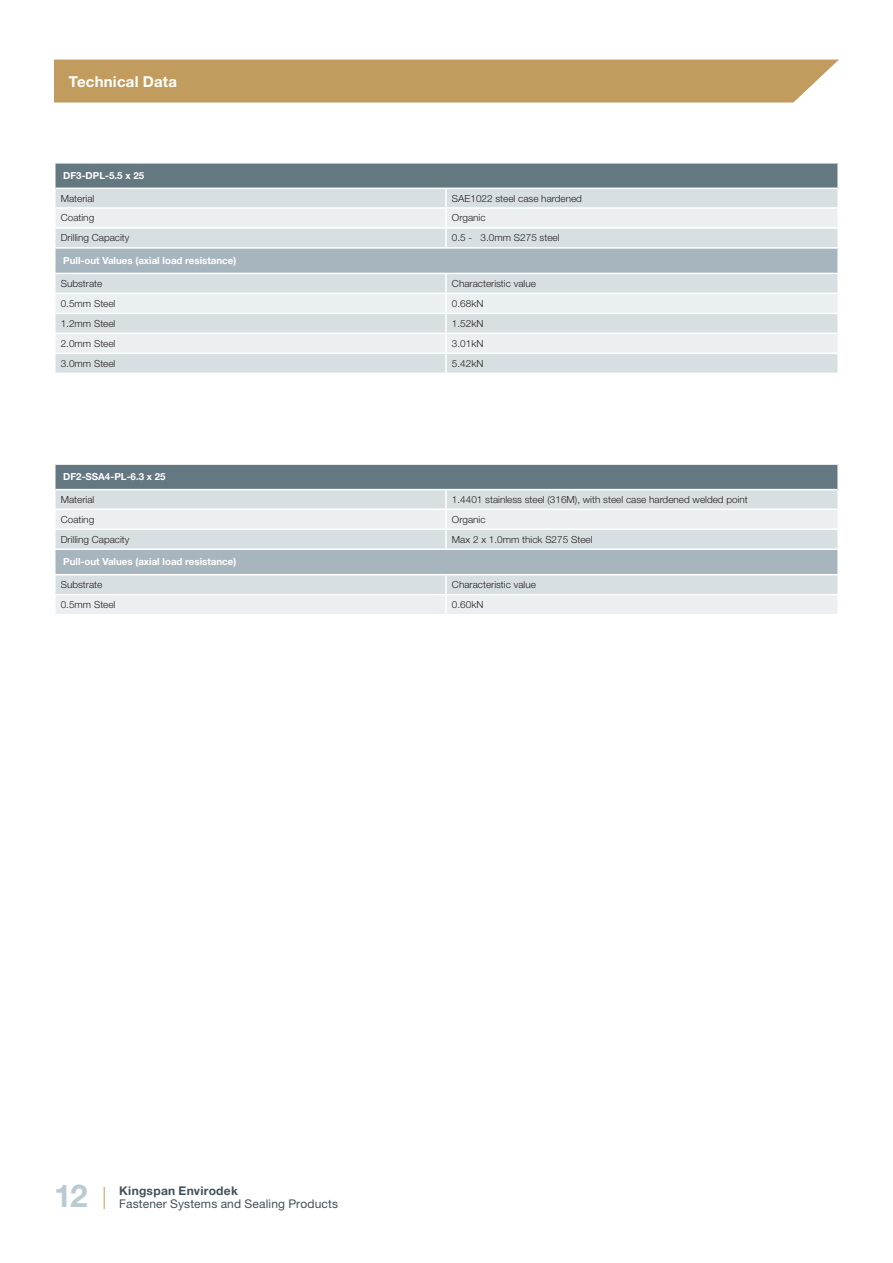
<style>
.page{position:relative;width:893px;height:1263px;background:#fff}
.page>*{position:absolute;margin:0;border:0;box-sizing:border-box;transform-origin:0 0}
.t1{font:700 31.5px "Helvetica Neue LT Std";color:#bacad2}
.t2{font:700 15px "Helvetica Neue LT Std";letter-spacing:.015em;color:#fff}
.t3{font:12px "Helvetica Neue LT Std";letter-spacing:.015em;color:#425159}
.t4{font:700 12px "Helvetica Neue LT Std";letter-spacing:.025em;color:#425159}
.t5{font:300 9.75px "Helvetica Neue LT Std";color:#231f20}
.t6{font:700 9.75px "Helvetica Neue LT Std";color:#fff}
</style>
<div class="page">
<svg style="left:104px;top:1187px;width:1px;height:22px"></svg>
<div style="left:54px;top:60px;width:785px;height:43px;background:#c19c5e"></div>
<div style="left:55px;top:163px;width:783px;height:25px;background:#647882"></div>
<div style="left:56px;top:189px;width:781px;height:183px;background:#d8dfe3"></div>
<svg style="left:56px;top:209px;width:781px;height:144px;background:#e2e7ea"></svg>
<div style="left:55px;top:248px;width:783px;height:25px;background:#a7b6be"></div>
<hr style="left:54px;top:207px;width:392px;height:2px;background:#fff">
<hr style="left:446px;top:207px;width:393px;height:2px;background:#fff">
<hr style="left:54px;top:227px;width:392px;height:2px;background:#fff">
<svg style="left:55px;top:188px;width:1px;height:59px"></svg>
<hr style="left:446px;top:227px;width:393px;height:2px;background:#fff">
<svg style="left:445px;top:189px;width:2px;height:58px"></svg>
<svg style="left:837px;top:188px;width:2px;height:59px"></svg>
<hr style="left:54px;top:293px;width:392px;height:1px;background:#fff">
<hr style="left:446px;top:293px;width:393px;height:1px;background:#fff">
<hr style="left:54px;top:313px;width:392px;height:1px;background:#fff">
<hr style="left:446px;top:313px;width:393px;height:1px;background:#fff">
<hr style="left:54px;top:333px;width:392px;height:1px;background:#fff">
<hr style="left:446px;top:333px;width:393px;height:1px;background:#fff">
<hr style="left:54px;top:353px;width:392px;height:1px;background:#fff">
<svg style="left:55px;top:274px;width:1px;height:98px"></svg>
<hr style="left:446px;top:353px;width:393px;height:1px;background:#fff">
<svg style="left:445px;top:274px;width:2px;height:98px"></svg>
<svg style="left:837px;top:274px;width:1px;height:98px"></svg>
<hr style="left:54px;top:162px;width:392px;height:2px;background:#fff">
<hr style="left:54px;top:164px;width:2px;height:24px;background:#fff">
<hr style="left:446px;top:162px;width:393px;height:2px;background:#fff">
<hr style="left:837px;top:164px;width:2px;height:24px;background:#fff">
<hr style="left:54px;top:247px;width:392px;height:2px;background:#fff">
<hr style="left:54px;top:249px;width:2px;height:24px;background:#fff">
<hr style="left:446px;top:247px;width:393px;height:2px;background:#fff">
<hr style="left:837px;top:249px;width:2px;height:24px;background:#fff">
<hr style="left:54px;top:273px;width:392px;height:1px;background:#fff">
<hr style="left:446px;top:273px;width:393px;height:1px;background:#fff">
<div style="left:55px;top:464px;width:783px;height:26px;background:#647882"></div>
<div style="left:56px;top:490px;width:781px;height:18px;background:#d8dfe3"></div>
<svg style="left:56px;top:510px;width:781px;height:104px;background:#e1e7ea"></svg>
<div style="left:55px;top:549px;width:783px;height:26px;background:#a7b6be"></div>
<hr style="left:54px;top:528px;width:392px;height:2px;background:#fff">
<svg style="left:55px;top:490px;width:1px;height:58px"></svg>
<hr style="left:446px;top:528px;width:393px;height:2px;background:#fff">
<svg style="left:445px;top:490px;width:2px;height:58px"></svg>
<svg style="left:837px;top:490px;width:1px;height:58px"></svg>
<hr style="left:54px;top:594px;width:392px;height:1px;background:#fff">
<svg style="left:55px;top:575px;width:1px;height:39px"></svg>
<hr style="left:446px;top:594px;width:393px;height:1px;background:#fff">
<svg style="left:445px;top:575px;width:2px;height:39px"></svg>
<svg style="left:837px;top:575px;width:1px;height:39px"></svg>
<hr style="left:54px;top:463px;width:392px;height:2px;background:#fff">
<hr style="left:54px;top:465px;width:2px;height:25px;background:#fff">
<hr style="left:446px;top:463px;width:393px;height:2px;background:#fff">
<hr style="left:837px;top:465px;width:2px;height:25px;background:#fff">
<hr style="left:54px;top:548px;width:392px;height:2px;background:#fff">
<hr style="left:54px;top:550px;width:2px;height:24px;background:#fff">
<hr style="left:446px;top:548px;width:393px;height:2px;background:#fff">
<hr style="left:837px;top:550px;width:2px;height:24px;background:#fff">
<hr style="left:54px;top:574px;width:392px;height:1px;background:#fff">
<hr style="left:446px;top:574px;width:393px;height:1px;background:#fff">
<hr style="left:56px;top:489px;width:390px;height:1px;background:#fff">
<hr style="left:446px;top:489px;width:391px;height:1px;background:#fff">
<h2 class="t2" style="left:69px;top:72px;width:110px">Technical Data</h2>
<p class="t6" style="left:63px;top:170px;width:82px">DF3-DPL-5.5 x 25</p>
<p class="t5" style="left:61px;top:192px;width:35px">Material</p>
<p class="t5" style="left:452px;top:192px;width:132px">SAE1022 steel case hardened</p>
<p class="t5" style="left:61px;top:212px;width:35px">Coating</p>
<p class="t5" style="left:452px;top:212px;width:35px">Organic</p>
<p class="t5" style="left:61px;top:232px;width:70px">Drilling Capacity</p>
<p class="t5" style="left:452px;top:232px;width:109px">0.5 - 3.0mm S275 steel</p>
<p class="t6" style="left:63px;top:255px;width:175px">Pull-out Values (axial load resistance)</p>
<p class="t5" style="left:61px;top:277px;width:43px">Substrate</p>
<p class="t5" style="left:452px;top:277px;width:85px">Characteristic value</p>
<p class="t5" style="left:61px;top:297px;width:56px">0.5mm Steel</p>
<p class="t5" style="left:452px;top:297px;width:33px">0.68kN</p>
<p class="t5" style="left:61px;top:317px;width:56px">1.2mm Steel</p>
<p class="t5" style="left:452px;top:317px;width:33px">1.52kN</p>
<p class="t5" style="left:61px;top:337px;width:56px">2.0mm Steel</p>
<p class="t5" style="left:452px;top:337px;width:33px">3.01kN</p>
<p class="t5" style="left:61px;top:357px;width:56px">3.0mm Steel</p>
<p class="t5" style="left:452px;top:357px;width:33px">5.42kN</p>
<p class="t6" style="left:63px;top:471px;width:104px">DF2-SSA4-PL-6.3 x 25</p>
<p class="t5" style="left:61px;top:493px;width:35px">Material</p>
<p class="t5" style="left:452px;top:493px;width:297px">1.4401 stainless steel (316M), with steel case hardened welded point</p>
<p class="t5" style="left:61px;top:513px;width:35px">Coating</p>
<p class="t5" style="left:452px;top:513px;width:35px">Organic</p>
<p class="t5" style="left:61px;top:533px;width:70px">Drilling Capacity</p>
<p class="t5" style="left:452px;top:533px;width:142px">Max 2 x 1.0mm thick S275 Steel</p>
<p class="t6" style="left:63px;top:556px;width:175px">Pull-out Values (axial load resistance)</p>
<p class="t5" style="left:61px;top:579px;width:43px">Substrate</p>
<p class="t5" style="left:452px;top:579px;width:85px">Characteristic value</p>
<p class="t5" style="left:61px;top:599px;width:56px">0.5mm Steel</p>
<p class="t5" style="left:452px;top:599px;width:33px">0.60kN</p>
<h1 class="t1" style="left:54px;top:1176px;width:35px">12</h1>
<p class="t4" style="left:119px;top:1183px;width:120px">Kingspan Envirodek</p>
<p class="t3" style="left:119px;top:1197px;width:220px">Fastener Systems and Sealing Products</p>
</div>
